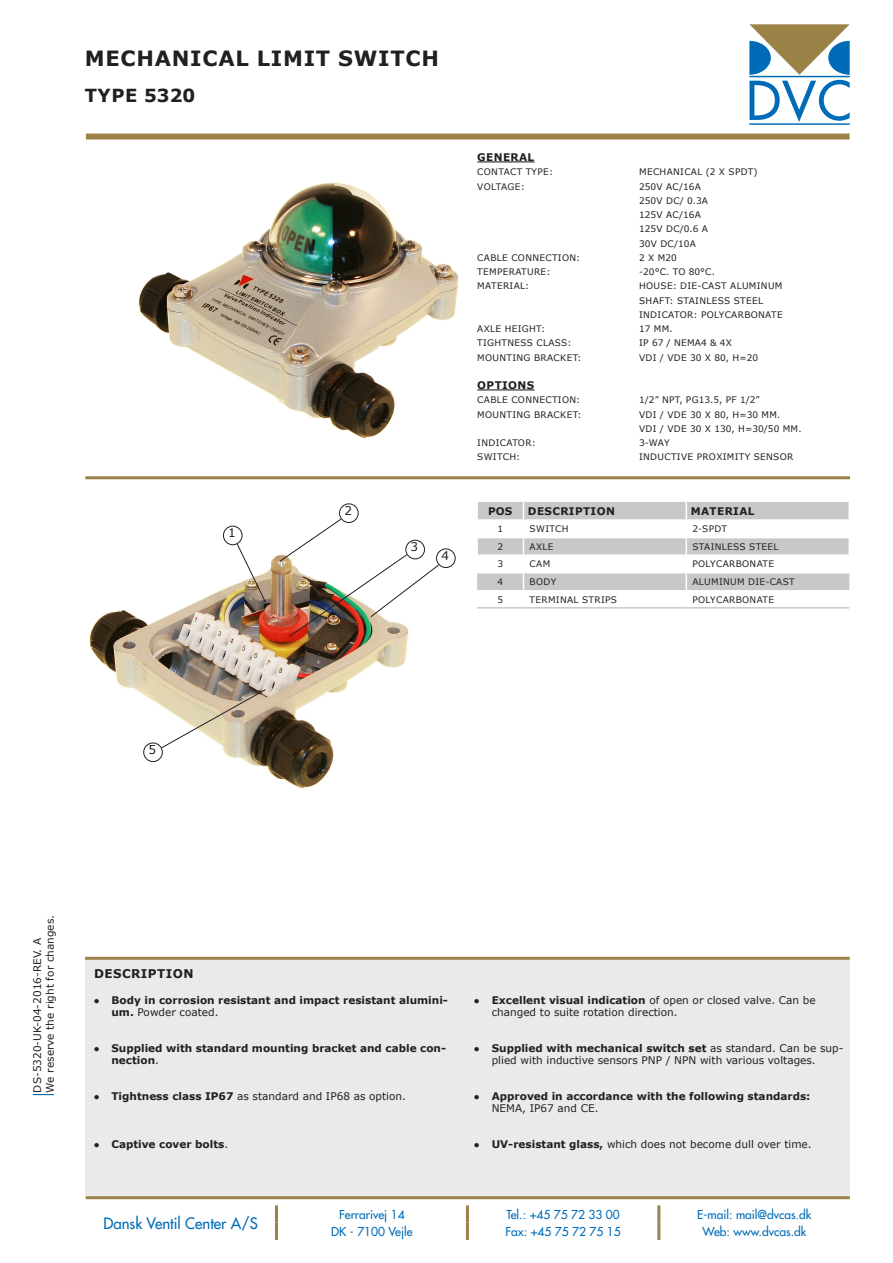
<style>
.page{position:relative;width:893px;height:1263px;background:#fff}
.page>*{position:absolute;margin:0;border:0;box-sizing:border-box;transform-origin:0 0}
.Datablad_A_overskrif{font:700 21px "Verdana";letter-spacing:.035em;color:#231f20}
.Datablad_B_Underover{font:700 18px "Verdana";letter-spacing:.015em;color:#231f20}
.t1{font:15.3px "Futura LT";color:#006cb7}
.t2{font:12px "Futura LT";color:#006cb7}
.Datablad_H_Beskrivel{font:700 12px "Verdana";letter-spacing:.035em;color:#231f20}
.Datablad_I_Beskrivel{font:12px "Verdana";color:#231f20}
.Datablad_D_Rubriktek{font:12px "Verdana";color:#231f20}
.Datablad_I_Beskrivel-2{font:10.5px/12px "Verdana";color:#231f20}
.Datablad_I_Beskrivel-3{font:700 10.5px/12px "Verdana";color:#231f20}
.Datablad_N_Bundtekst{font:10.5px "Verdana";color:#231f20}
.Datablad_I_Beskrivel-4{font:700 10.5px "Verdana";letter-spacing:.035em;color:#231f20}
.Datablad_C_Rubrikove{font:700 10.5px "Verdana";letter-spacing:.035em;color:#231f20}
.Datablad_D_Rubriktek-2{font:9px "Verdana";letter-spacing:.035em;color:#231f20}
.Datablad_G_Tabelteks{font:9px "Verdana";letter-spacing:.035em;color:#231f20}
.Datablad_D_Rubriktek-3{font:9px "Verdana";letter-spacing:.015em;color:#231f20}
.Datablad_D_Rubriktek-4{font:9px "Verdana";letter-spacing:.01em;color:#231f20}
.s1{font-weight:400}
.s2{font-weight:700}
</style>
<div class="page">
<hr style="left:275px;top:1205px;width:3px;height:17px;background:#9a8348">
<hr style="left:466px;top:1205px;width:3px;height:17px;background:#9a8348">
<hr style="left:657px;top:1205px;width:3px;height:17px;background:#9a8348">
<hr style="left:275px;top:1222px;width:3px;height:18px;background:#9a8348">
<hr style="left:466px;top:1222px;width:3px;height:18px;background:#9a8348">
<hr style="left:657px;top:1222px;width:3px;height:18px;background:#9a8348">
<svg style="left:33px;top:1094px;width:21px;height:1px"></svg>
<div style="left:85px;top:960px;width:765px;height:236px;background:#eaeaea"></div>
<div style="left:86px;top:134px;width:764px;height:6px;background:#9f824a"></div>
<hr style="left:85px;top:476px;width:765px;height:3px;background:#9a8348">
<hr style="left:85px;top:957px;width:765px;height:3px;background:#9a8348">
<hr style="left:86px;top:1196px;width:764px;height:3px;background:#9a8348">
<svg style="left:749px;top:24px;width:101px;height:98px"></svg>
<hr style="left:749px;top:123px;width:101px;height:2px;background:#006cb7">
<img style="left:89px;top:555px;width:319px;height:234px">
<img style="left:279px;top:518px;width:161px;height:119px">
<svg style="left:161px;top:688px;width:105px;height:61px"></svg>
<div style="left:223px;top:526px;width:19px;height:19px;border:1px solid #231f20;border-radius:50%"></div>
<div style="left:339px;top:503px;width:20px;height:20px;border:1px solid #231f20;border-radius:50%"></div>
<div style="left:405px;top:540px;width:20px;height:19px;border:1px solid #231f20;border-radius:50%"></div>
<div style="left:436px;top:548px;width:20px;height:20px;border:1px solid #231f20;border-radius:50%"></div>
<div style="left:143px;top:742px;width:20px;height:20px;border:1px solid #231f20;border-radius:50%"></div>
<svg style="left:236px;top:543px;width:30px;height:60px"></svg>
<img style="left:138px;top:182px;width:321px;height:257px">
<hr style="left:477px;top:161px;width:57px;height:1px;background:#231f20">
<hr style="left:477px;top:389px;width:57px;height:1px;background:#231f20">
<svg style="left:477px;top:501px;width:373px;height:107px"></svg>
<hr style="left:476px;top:572px;width:47px;height:1px;background:#fff">
<hr style="left:477px;top:607px;width:46px;height:2px;background:#c8c8c8">
<hr style="left:523px;top:607px;width:163px;height:2px;background:#c8c8c8">
<hr style="left:686px;top:607px;width:163px;height:2px;background:#c8c8c8">
<p class="Datablad_A_overskrif" style="left:85px;top:43px;width:356px">MECHANICAL LIMIT SWITCH</p>
<p class="Datablad_B_Underover" style="left:85px;top:82px;width:112px">TYPE 5320</p>
<p class="Datablad_D_Rubriktek" style="left:228px;top:524px;width:9px">1</p>
<p class="Datablad_D_Rubriktek" style="left:344px;top:502px;width:9px">2</p>
<p class="Datablad_D_Rubriktek" style="left:411px;top:539px;width:9px">3</p>
<p class="Datablad_D_Rubriktek" style="left:441px;top:547px;width:9px">4</p>
<p class="Datablad_C_Rubrikove" style="left:477px;top:150px;width:59px">GENERAL</p>
<p class="Datablad_D_Rubriktek-2" style="left:477px;top:166px;width:77px">CONTACT TYPE:</p>
<p class="Datablad_D_Rubriktek-2" style="left:639px;top:166px;width:120px">MECHANICAL (2 X SPDT)</p>
<p class="Datablad_D_Rubriktek-2" style="left:477px;top:180px;width:49px">VOLTAGE:</p>
<p class="Datablad_D_Rubriktek-4" style="left:639px;top:180px;width:63px">250V AC/16A</p>
<p class="Datablad_D_Rubriktek-2" style="left:639px;top:194px;width:70px">250V DC/ 0.3A</p>
<p class="Datablad_D_Rubriktek-4" style="left:639px;top:209px;width:63px">125V AC/16A</p>
<p class="Datablad_D_Rubriktek-2" style="left:639px;top:223px;width:70px">125V DC/0.6 A</p>
<p class="Datablad_D_Rubriktek-2" style="left:639px;top:237px;width:58px">30V DC/10A</p>
<p class="Datablad_D_Rubriktek-2" style="left:477px;top:251px;width:105px">CABLE CONNECTION:</p>
<p class="Datablad_D_Rubriktek-2" style="left:639px;top:251px;width:39px">2 X M20</p>
<p class="Datablad_D_Rubriktek-2" style="left:477px;top:266px;width:75px">TEMPERATURE:</p>
<p class="Datablad_D_Rubriktek-2" style="left:639px;top:266px;width:77px">-20°C. TO 80°C.</p>
<p class="Datablad_D_Rubriktek-2" style="left:477px;top:280px;width:54px">MATERIAL:</p>
<p class="Datablad_D_Rubriktek-2" style="left:639px;top:280px;width:145px">HOUSE: DIE-CAST ALUMINUM</p>
<p class="Datablad_D_Rubriktek-2" style="left:639px;top:294px;width:125px">SHAFT: STAINLESS STEEL</p>
<p class="Datablad_D_Rubriktek-2" style="left:639px;top:308px;width:145px">INDICATOR: POLYCARBONATE</p>
<p class="Datablad_D_Rubriktek-2" style="left:477px;top:323px;width:69px">AXLE HEIGHT:</p>
<p class="Datablad_D_Rubriktek-2" style="left:639px;top:323px;width:35px">17 MM.</p>
<p class="Datablad_D_Rubriktek-2" style="left:477px;top:337px;width:96px">TIGHTNESS CLASS:</p>
<p class="Datablad_D_Rubriktek-2" style="left:639px;top:337px;width:94px">IP 67 / NEMA4 &amp; 4X</p>
<p class="Datablad_D_Rubriktek-2" style="left:477px;top:351px;width:106px">MOUNTING BRACKET:</p>
<p class="Datablad_D_Rubriktek-2" style="left:639px;top:351px;width:121px">VDI / VDE 30 X 80, H=20</p>
<p class="Datablad_C_Rubrikove" style="left:477px;top:378px;width:58px">OPTIONS</p>
<p class="Datablad_D_Rubriktek-2" style="left:477px;top:394px;width:105px">CABLE CONNECTION:</p>
<p class="Datablad_D_Rubriktek-2" style="left:639px;top:394px;width:122px">1/2” NPT, PG13.5, PF 1/2”</p>
<p class="Datablad_D_Rubriktek-2" style="left:477px;top:408px;width:106px">MOUNTING BRACKET:</p>
<p class="Datablad_D_Rubriktek-2" style="left:639px;top:408px;width:143px">VDI / VDE 30 X 80, H=30 MM.</p>
<p class="Datablad_D_Rubriktek-3" style="left:639px;top:422px;width:164px">VDI / VDE 30 X 130, H=30/50 MM.</p>
<p class="Datablad_D_Rubriktek-2" style="left:477px;top:437px;width:60px">INDICATOR:</p>
<p class="Datablad_D_Rubriktek-2" style="left:639px;top:437px;width:32px">3-WAY</p>
<p class="Datablad_D_Rubriktek-2" style="left:477px;top:451px;width:45px">SWITCH:</p>
<p class="Datablad_D_Rubriktek-2" style="left:639px;top:451px;width:156px">INDUCTIVE PROXIMITY SENSOR</p>
<p class="Datablad_I_Beskrivel-3" style="left:488px;top:505px;width:26px">POS</p>
<p class="Datablad_I_Beskrivel-4" style="left:528px;top:503px;width:88px">DESCRIPTION</p>
<p class="Datablad_I_Beskrivel-4" style="left:691px;top:503px;width:65px">MATERIAL</p>
<p class="Datablad_D_Rubriktek-2" style="left:497px;top:523px;width:7px">1</p>
<p class="Datablad_G_Tabelteks" style="left:530px;top:523px;width:40px">SWITCH</p>
<p class="Datablad_G_Tabelteks" style="left:692px;top:523px;width:36px">2-SPDT</p>
<p class="Datablad_D_Rubriktek-2" style="left:497px;top:540px;width:7px">2</p>
<p class="Datablad_G_Tabelteks" style="left:530px;top:540px;width:25px">AXLE</p>
<p class="Datablad_G_Tabelteks" style="left:692px;top:540px;width:88px">STAINLESS STEEL</p>
<p class="Datablad_D_Rubriktek-2" style="left:497px;top:558px;width:7px">3</p>
<p class="Datablad_G_Tabelteks" style="left:530px;top:558px;width:22px">CAM</p>
<p class="Datablad_G_Tabelteks" style="left:692px;top:558px;width:83px">POLYCARBONATE</p>
<p class="Datablad_D_Rubriktek-2" style="left:497px;top:575px;width:7px">4</p>
<p class="Datablad_G_Tabelteks" style="left:530px;top:575px;width:28px">BODY</p>
<p class="Datablad_G_Tabelteks" style="left:692px;top:575px;width:104px">ALUMINUM DIE-CAST</p>
<p class="Datablad_D_Rubriktek-2" style="left:497px;top:593px;width:7px">5</p>
<p class="Datablad_G_Tabelteks" style="left:530px;top:593px;width:89px">TERMINAL STRIPS</p>
<p class="Datablad_G_Tabelteks" style="left:692px;top:593px;width:83px">POLYCARBONATE</p>
<p class="Datablad_D_Rubriktek" style="left:149px;top:741px;width:9px">5</p>
<p class="Datablad_N_Bundtekst" style="left:43px;top:1092px;width:179px;rotate:-90deg">We reserve the right for changes.</p>
<p class="Datablad_N_Bundtekst" style="left:30px;top:1092px;width:156px;rotate:-90deg">DS-5320-UK-04-2016-REV. A</p>
<p class="Datablad_H_Beskrivel" style="left:94px;top:965px;width:101px">DESCRIPTION</p>
<p class="Datablad_I_Beskrivel" style="left:93px;top:992px;width:8px">•</p>
<p class="Datablad_I_Beskrivel-3" style="left:111px;top:994px;width:338px">Body in corrosion resistant and impact resistant alumini&shy;um. <span class="s1">Powder coated.</span></p>
<p class="Datablad_I_Beskrivel-3" style="left:111px;top:1042px;width:336px">Supplied with standard mounting bracket and cable con&shy;nection<span class="s1">.</span></p>
<p class="Datablad_I_Beskrivel-2" style="left:111px;top:1090px;width:296px"><span class="s2">Tightness class IP67</span> as standard and IP68 as option.</p>
<p class="Datablad_I_Beskrivel-3" style="left:111px;top:1138px;width:118px">Captive cover bolts<span class="s1">.</span></p>
<p class="Datablad_I_Beskrivel" style="left:93px;top:1040px;width:8px">•</p>
<p class="Datablad_I_Beskrivel" style="left:93px;top:1088px;width:8px">•</p>
<p class="Datablad_I_Beskrivel" style="left:93px;top:1136px;width:8px">•</p>
<p class="Datablad_I_Beskrivel" style="left:473px;top:992px;width:8px">•</p>
<p class="Datablad_I_Beskrivel" style="left:473px;top:1040px;width:8px">•</p>
<p class="Datablad_I_Beskrivel" style="left:473px;top:1088px;width:8px">•</p>
<p class="Datablad_I_Beskrivel" style="left:473px;top:1136px;width:8px">•</p>
<p class="Datablad_I_Beskrivel-2" style="left:492px;top:994px;width:325px"><span class="s2">Excellent visual indication</span> of open or closed valve. Can be changed to suite rotation direction.</p>
<p class="Datablad_I_Beskrivel-2" style="left:492px;top:1042px;width:353px"><span class="s2">Supplied with mechanical switch set</span> as standard. Can be sup&shy;plied with inductive sensors PNP / NPN with various voltages.</p>
<p class="Datablad_I_Beskrivel-3" style="left:492px;top:1090px;width:320px">Approved in accordance with the following standards:<br><span class="s1">NEMA, IP67 and CE.</span></p>
<p class="Datablad_I_Beskrivel-2" style="left:492px;top:1138px;width:321px"><span class="s2">UV-resistant glass,</span> which does not become dull over time.</p>
<h3 class="t1" style="left:103px;top:1213px;width:156px">Dansk Ventil Center A/S</h3>
<h3 class="t2" style="left:339px;top:1207px;width:67px">Ferrarivej 14</h3>
<h3 class="t2" style="left:506px;top:1207px;width:115px">Tel.: +45 75 72 33 00</h3>
<h3 class="t2" style="left:697px;top:1207px;width:116px">E-mail: mail@dvcas.dk</h3>
<h3 class="t2" style="left:331px;top:1224px;width:83px">DK - 7100 Vejle</h3>
<h3 class="t2" style="left:505px;top:1224px;width:117px">Fax: +45 75 72 75 15</h3>
<h3 class="t2" style="left:702px;top:1224px;width:105px">Web: www.dvcas.dk</h3>
</div>
